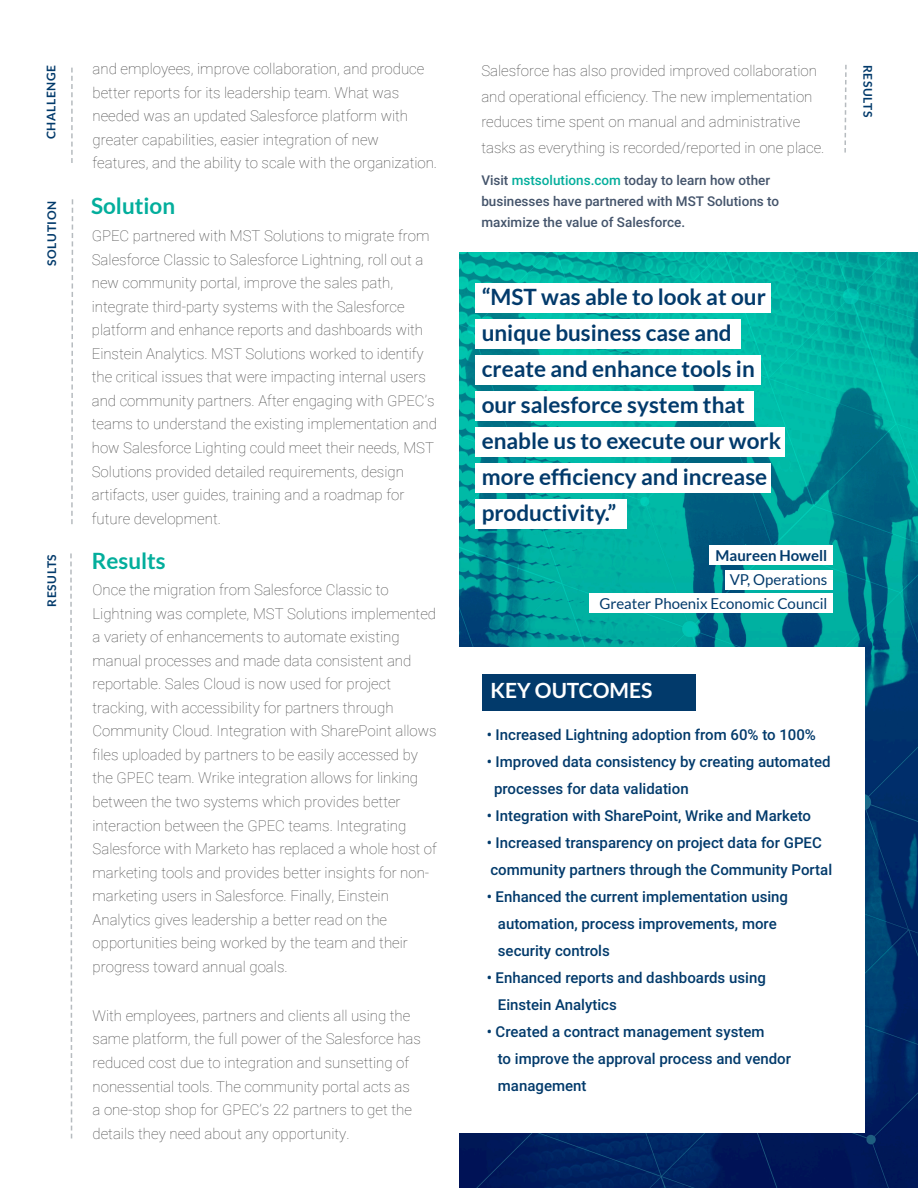
<style>
.page{position:relative;width:918px;height:1188px;background:#fff}
.page>*{position:absolute;margin:0;border:0;box-sizing:border-box;transform-origin:0 0}
.t1{font:700 22.5px/36px "Lato";color:#023a6b}
.t2{font:700 22.5px "Lato";color:#03ae9c}
.t3{font:700 21px "Lato";color:#fff}
.t4{font:100 15px/23.5px "Roboto";color:#3f3f3f}
.t5{font:500 15px "Roboto";color:#023a6b}
.t6{font:15px "Lato";color:#023a6b}
.t7{font:700 15px "Lato";color:#023a6b}
.t8{font:500 13.5px/21px "Roboto";color:#44546b}
.t9{font:700 12px "Lato";letter-spacing:.05em;color:#023a6b}
.s1{color:#03ae9c}
</style>
<div class="page">
<img style="left:459px;top:253px;width:459px;height:935px">
<div style="left:450px;top:647px;width:415px;height:486px;background:#fff"></div>
<div style="left:482px;top:674px;width:214px;height:36px;background:#023a6b"></div>
<svg style="left:71px;top:199px;width:3px;height:326px"></svg>
<svg style="left:70px;top:553px;width:3px;height:586px"></svg>
<svg style="left:844px;top:64px;width:3px;height:89px"></svg>
<svg style="left:71px;top:68px;width:2px;height:95px"></svg>
<div style="left:475px;top:283px;width:296px;height:29px;background:#fff"></div>
<div style="left:475px;top:319px;width:266px;height:29px;background:#fff"></div>
<div style="left:475px;top:355px;width:285px;height:29px;background:#fff"></div>
<div style="left:475px;top:391px;width:278px;height:29px;background:#fff"></div>
<div style="left:475px;top:427px;width:310px;height:30px;background:#fff"></div>
<div style="left:475px;top:463px;width:296px;height:30px;background:#fff"></div>
<div style="left:475px;top:500px;width:151px;height:29px;background:#fff"></div>
<div style="left:710px;top:546px;width:123px;height:19px;background:#fff"></div>
<div style="left:726px;top:570px;width:107px;height:19px;background:#fff"></div>
<div style="left:589px;top:593px;width:244px;height:20px;background:#fff"></div>
<p class="t9" style="left:44px;top:139px;width:76px;rotate:-90deg">CHALLENGE</p>
<p class="t4" style="left:93px;top:56px;width:346px">and employees, improve collaboration, and produce better reports for its leadership team. What was needed was an updated Salesforce platform with greater capabilities, easier integration of new features, and the ability to scale with the organization.</p>
<p class="t2" style="left:91px;top:193px;width:86px">Solution</p>
<p class="t4" style="left:92px;top:223px;width:347px">GPEC partnered with MST Solutions to migrate from Salesforce Classic to Salesforce Lightning, roll out a new community portal, improve the sales path, integrate third-party systems with the Salesforce platform and enhance reports and dashboards with Einstein Analytics. MST Solutions worked to identify the critical issues that were impacting internal users and community partners. After engaging with GPEC’s teams to understand the existing implementation and how Salesforce Lighting could meet their needs, MST Solutions provided detailed requirements, design artifacts, user guides, training and a roadmap for future development.</p>
<p class="t2" style="left:92px;top:548px;width:76px">Results</p>
<p class="t4" style="left:93px;top:577px;width:346px">Once the migration from Salesforce Classic to Lightning was complete, MST Solutions implemented a variety of enhancements to automate existing manual processes and made data consistent and reportable. Sales Cloud is now used for project tracking, with accessibility for partners through Community Cloud. Integration with SharePoint allows files uploaded by partners to be easily accessed by the GPEC team. Wrike integration allows for linking between the two systems which provides better interaction between the GPEC teams. Integrating Salesforce with Marketo has replaced a whole host of marketing tools and provides better insights for non&shy;marketing users in Salesforce. Finally, Einstein Analytics gives leadership a better read on the opportunities being worked by the team and their progress toward annual goals.</p>
<p class="t4" style="left:93px;top:1003px;width:330px">With employees, partners and clients all using the same platform, the full power of the Salesforce has reduced cost due to integration and sunsetting of nonessential tools. The community portal acts as a one-stop shop for GPEC’s 22 partners to get the details they need about any opportunity.</p>
<p class="t9" style="left:45px;top:266px;width:66px;rotate:-90deg">SOLUTION</p>
<p class="t9" style="left:45px;top:607px;width:54px;rotate:-90deg">RESULTS</p>
<p class="t4" style="left:481px;top:57px;width:345px;line-height:25.5px">Salesforce has also provided improved collaboration and operational efficiency. The new implementation reduces time spent on manual and administrative tasks as everything is recorded/reported in one place.</p>
<p class="t8" style="left:481px;top:169px;width:299px">Visit <span class="s1">mstsolutions.com</span> today to learn how other businesses have partnered with MST Solutions to maximize the value of Salesforce.</p>
<p class="t1" style="left:482px;top:278px;width:301px">“MST was able to look at our unique business case and create and enhance tools in our salesforce system that enable us to execute our work more efficiency and increase productivity.”</p>
<p class="t7" style="left:716px;top:546px;width:113px">Maureen Howell</p>
<p class="t6" style="left:730px;top:571px;width:99px">VP, Operations</p>
<p class="t6" style="left:599px;top:595px;width:230px">Greater Phoenix Economic Council</p>
<p class="t3" style="left:490px;top:678px;width:163px">KEY OUTCOMES</p>
<p class="t5" style="left:487px;top:725px;width:331px">• Increased Lightning adoption from 60% to 100%</p>
<p class="t5" style="left:487px;top:752px;width:345px">• Improved data consistency by creating automated</p>
<p class="t5" style="left:494px;top:779px;width:196px">processes for data validation</p>
<p class="t5" style="left:487px;top:806px;width:326px">• Integration with SharePoint, Wrike and Marketo</p>
<p class="t5" style="left:487px;top:833px;width:337px">• Increased transparency on project data for GPEC</p>
<p class="t5" style="left:490px;top:860px;width:343px">community partners through the Community Portal</p>
<p class="t5" style="left:487px;top:887px;width:303px">• Enhanced the current implementation using</p>
<p class="t5" style="left:498px;top:914px;width:280px">automation, process improvements, more</p>
<p class="t5" style="left:498px;top:941px;width:113px">security controls</p>
<p class="t5" style="left:487px;top:968px;width:281px">• Enhanced reports and dashboards using</p>
<p class="t5" style="left:498px;top:995px;width:120px">Einstein Analytics</p>
<p class="t5" style="left:487px;top:1022px;width:279px">• Created a contract management system</p>
<p class="t5" style="left:498px;top:1049px;width:295px">to improve the approval process and vendor</p>
<p class="t5" style="left:498px;top:1076px;width:90px">management</p>
<p class="t9" style="left:875px;top:65px;width:54px;rotate:90deg">RESULTS</p>
</div>
